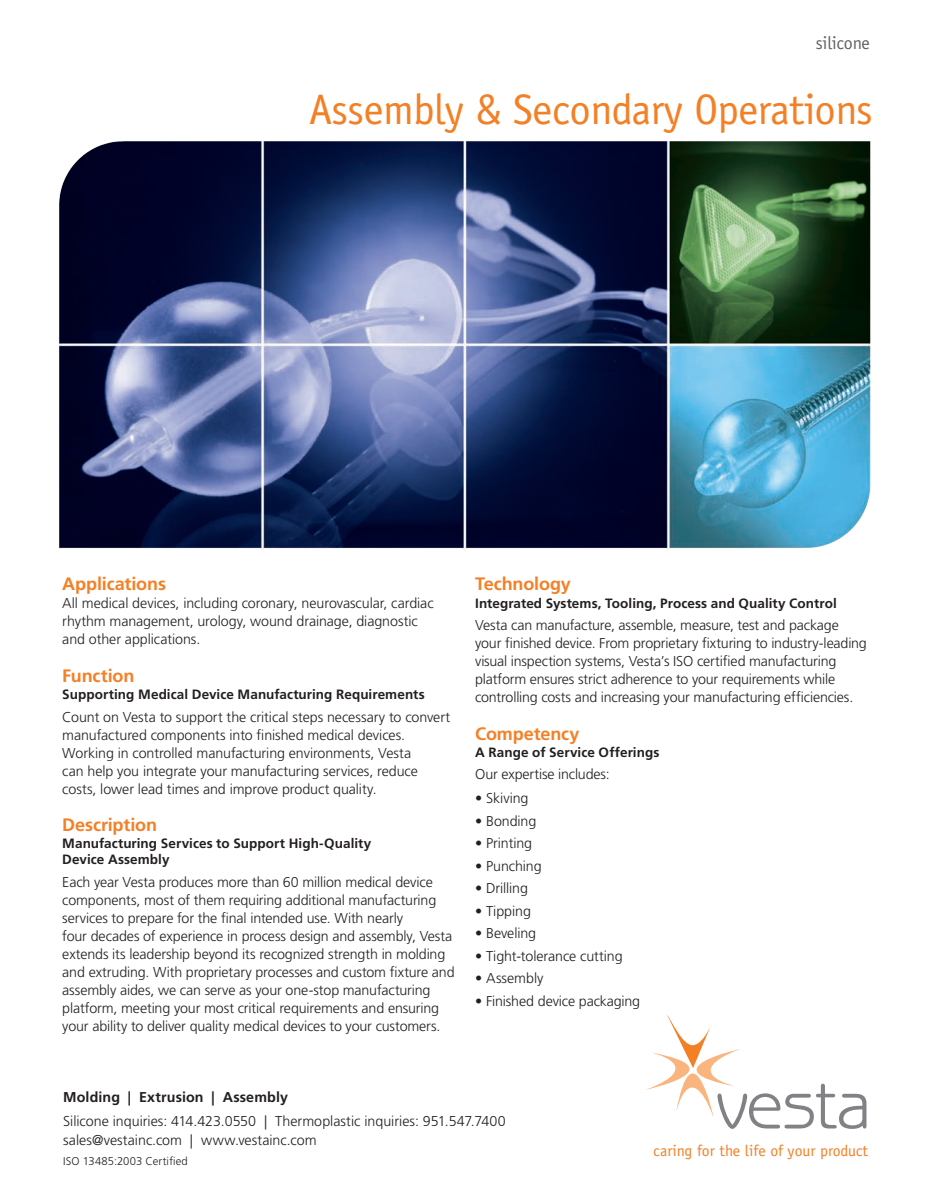
<style>
.page{position:relative;width:928px;height:1199px;background:#fff}
.page>*{position:absolute;margin:0;border:0;box-sizing:border-box;transform-origin:0 0}
.t1{font:42.75px "Officina Sans";letter-spacing:-.01em;color:#f48026}
.t2{font:700 18px "Frutiger LT Std";letter-spacing:-.005em;color:#f48026}
.t3{font:18px "Officina Sans";letter-spacing:-.01em;color:#636366}
.t4{font:15.75px "Officina Sans";color:#f48026}
.t5{font:300 14.25px/18px "Frutiger LT Std";letter-spacing:-.01em;color:#231f20}
.t6{font:700 14.25px "Frutiger LT Std";letter-spacing:.01em;color:#231f20}
.t7{font:700 13.5px/15.8px "Frutiger LT Std";letter-spacing:.005em;color:#231f20}
.t8{font:300 11.25px "Frutiger LT Std";letter-spacing:.015em;color:#231f20}
</style>
<div class="page">
<svg style="left:646px;top:1014px;width:220px;height:115px"></svg>
<img style="left:59px;top:141px;width:812px;height:410px">
<p class="t3" style="left:815px;top:32px;width:56px">silicone</p>
<h1 class="t1" style="left:309px;top:84px;width:565px">Assembly &amp; Secondary Operations</h1>
<p class="t2" style="left:62px;top:573px;width:105px">Applications</p>
<p class="t5" style="left:62px;top:595px;width:373px">All medical devices, including coronary, neurovascular, cardiac rhythm management, urology, wound drainage, diagnostic and other applications.</p>
<p class="t2" style="left:62px;top:665px;width:74px">Function</p>
<p class="t7" style="left:62px;top:686px;width:364px">Supporting Medical Device Manufacturing Requirements</p>
<p class="t5" style="left:62px;top:708px;width:389px">Count on Vesta to support the critical steps necessary to convert manufactured components into finished medical devices.<br>Working in controlled manufacturing environments, Vesta<br>can help you integrate your manufacturing services, reduce costs, lower lead times and improve product quality.</p>
<p class="t2" style="left:62px;top:814px;width:96px">Description</p>
<p class="t7" style="left:62px;top:836px;width:310px">Manufacturing Services to Support High-Quality<br>Device Assembly</p>
<p class="t5" style="left:62px;top:873px;width:394px">Each year Vesta produces more than 60 million medical device components, most of them requiring additional manufacturing services to prepare for the final intended use. With nearly<br>four decades of experience in process design and assembly, Vesta extends its leadership beyond its recognized strength in molding and extruding. With proprietary processes and custom fixture and assembly aides, we can serve as your one-stop manufacturing platform, meeting your most critical requirements and ensuring your ability to deliver quality medical devices to your customers.</p>
<p class="t2" style="left:475px;top:573px;width:97px">Technology</p>
<p class="t7" style="left:475px;top:595px;width:363px">Integrated Systems, Tooling, Process and Quality Control</p>
<p class="t5" style="left:475px;top:616px;width:393px">Vesta can manufacture, assemble, measure, test and package your finished device. From proprietary fixturing to industry-leading visual inspection systems, Vesta’s ISO certified manufacturing platform ensures strict adherence to your requirements while controlling costs and increasing your manufacturing efficiencies.</p>
<p class="t2" style="left:475px;top:723px;width:106px">Competency</p>
<p class="t7" style="left:475px;top:744px;width:186px">A Range of Service Offerings</p>
<p class="t5" style="left:475px;top:766px;width:136px">Our expertise includes:</p>
<p class="t5" style="left:475px;top:790px;width:55px">• Skiving</p>
<p class="t5" style="left:475px;top:812px;width:63px">• Bonding</p>
<p class="t5" style="left:475px;top:835px;width:58px">• Printing</p>
<p class="t5" style="left:475px;top:857px;width:68px">• Punching</p>
<p class="t5" style="left:475px;top:880px;width:54px">• Drilling</p>
<p class="t5" style="left:475px;top:902px;width:57px">• Tipping</p>
<p class="t5" style="left:475px;top:925px;width:62px">• Beveling</p>
<p class="t5" style="left:475px;top:947px;width:149px">• Tight-tolerance cutting</p>
<p class="t5" style="left:475px;top:970px;width:70px">• Assembly</p>
<p class="t5" style="left:475px;top:992px;width:166px">• Finished device packaging</p>
<p class="t6" style="left:63px;top:1088px;width:226px">Molding | Extrusion | Assembly</p>
<p class="t5" style="left:63px;top:1111px;width:444px;line-height:19.5px">Silicone inquiries: 414.423.0550 | Thermoplastic inquiries: 951.547.7400 sales@vestainc.com | www.vestainc.com</p>
<p class="t8" style="left:63px;top:1154px;width:126px">ISO 13485:2003 Certified</p>
<p class="t4" style="left:653px;top:1141px;width:216px">caring for the life of your product</p>
</div>
